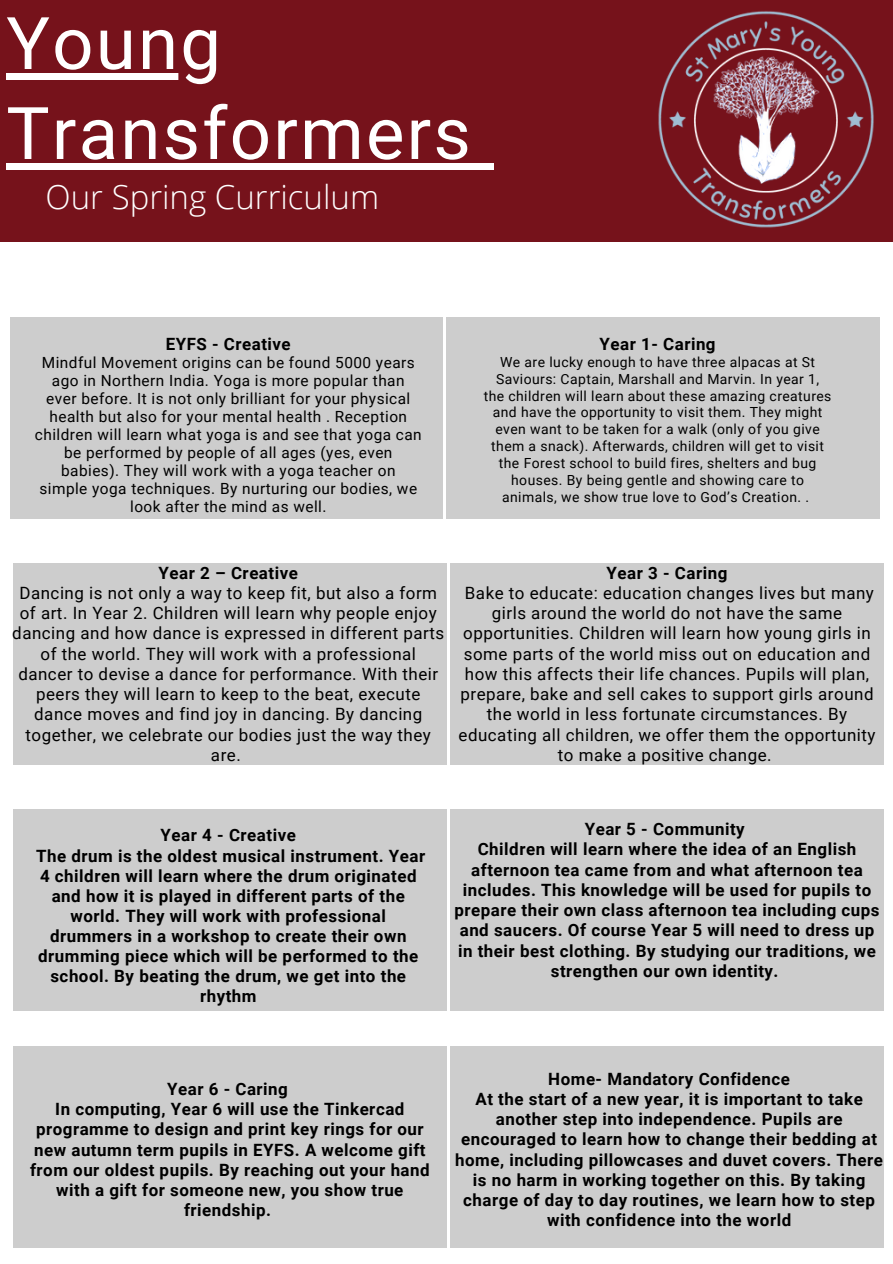
<style>
.page{position:relative;width:893px;height:1264px;background:#fff}
.page>*{position:absolute;margin:0;border:0;box-sizing:border-box;transform-origin:0 0}
.t1{font:72.6px "Roboto";letter-spacing:.03em;color:#fff}
.t2{font:60.6px "Roboto";color:#fefefe}
.t3{font:300 33px "Open Sans";color:#fff}
.t4{font:700 16.95px/20.2px "Roboto";letter-spacing:.03em;color:#000;text-align:center}
.t5{font:16.95px/20.2px "Roboto";letter-spacing:.03em;color:#000;text-align:center}
.t6{font:15.45px/18px "Roboto";letter-spacing:.03em;color:#000;text-align:center}
.t7{font:13.95px/16.8px "Roboto";letter-spacing:.03em;color:#000;text-align:center}
.s1{font-size:72.6px;color:#fff}
</style>
<div class="page">
<div style="left:0;top:0;width:892px;height:241px;background:#76121b"></div>
<svg style="left:6px;top:73px;width:173px;height:7px"></svg>
<div style="left:6px;top:163px;width:467px;height:7px;background:#fff"></div>
<div style="left:473px;top:163px;width:20px;height:7px;background:#fff"></div>
<img style="left:658px;top:11px;width:216px;height:217px">
<div style="left:10px;top:317px;width:433px;height:202px;background:#cdcdcd"></div>
<div style="left:446px;top:317px;width:433px;height:202px;background:#cdcdcd"></div>
<div style="left:13px;top:809px;width:433px;height:202px;background:#cdcdcd"></div>
<div style="left:13px;top:1045px;width:433px;height:202px;background:#cdcdcd"></div>
<div style="left:13px;top:563px;width:433px;height:202px;background:#cdcdcd"></div>
<div style="left:450px;top:563px;width:433px;height:202px;background:#cdcdcd"></div>
<div style="left:450px;top:1045px;width:433px;height:202px;background:#cdcdcd"></div>
<div style="left:450px;top:809px;width:433px;height:202px;background:#cdcdcd"></div>
<h2 class="t2" style="left:6px;top:12px;width:415px"><span class="s1">Y</span>P<span class="s1">o</span>a<span class="s1">u</span>r e<span class="s1">n</span>n<span class="s1">g</span>t P r a y e r</h2>
<h1 class="t1" style="left:6px;top:92px;width:466px">Transformers</h1>
<h3 class="t3" style="left:46px;top:174px;width:335px">Our Spring Curriculum</h3>
<p class="t4" style="left:166px;top:334px;width:126px">EYFS - Creative</p>
<p class="t6" style="left:35px;top:353px;width:388px">Mindful Movement origins can be found 5000 years ago in Northern India. Yoga is more popular than ever before. It is not only brilliant for your physical health but also for your mental health . Reception children will learn what yoga is and see that yoga can be performed by people of all ages (yes, even babies). They will work with a yoga teacher on<br>simple yoga techniques. By nurturing our bodies, we look after the mind as well.</p>
<p class="t4" style="left:599px;top:334px;width:118px">Year 1- Caring</p>
<p class="t7" style="left:483px;top:353px;width:349px">We are lucky enough to have three alpacas at St Saviours: Captain, Marshall and Marvin. In year 1,<br>the children will learn about these amazing creatures and have the opportunity to visit them. They might even want to be taken for a walk (only of you give them a snack). Afterwards, children will get to visit the Forest school to build fires, shelters and bug houses. By being gentle and showing care to animals, we show true love to God’s Creation. .</p>
<p class="t4" style="left:158px;top:562px;width:141px">Year 2 – Creative</p>
<p class="t5" style="left:12px;top:583px;width:433px">Dancing is not only a way to keep fit, but also a form of art. In Year 2. Children will learn why people enjoy dancing and how dance is expressed in different parts of the world. They will work with a professional dancer to devise a dance for performance. With their peers they will learn to keep to the beat, execute dance moves and find joy in dancing. By dancing together, we celebrate our bodies just the way they are.</p>
<p class="t4" style="left:606px;top:562px;width:122px">Year 3 - Caring</p>
<p class="t5" style="left:458px;top:583px;width:418px">Bake to educate: education changes lives but many girls around the world do not have the same opportunities. Children will learn how young girls in some parts of the world miss out on education and how this affects their life chances. Pupils will plan, prepare, bake and sell cakes to support girls around the world in less fortunate circumstances. By educating all children, we offer them the opportunity to make a positive change.</p>
<p class="t4" style="left:36px;top:825px;width:390px">Year 4 - Creative<br>The drum is the oldest musical instrument. Year 4 children will learn where the drum originated and how it is played in different parts of the world. They will work with professional drummers in a workshop to create their own drumming piece which will be performed to the school. By beating the drum, we get into the rhythm</p>
<p class="t4" style="left:454px;top:819px;width:426px">Year 5 - Community<br>Children will learn where the idea of an English afternoon tea came from and what afternoon tea includes. This knowledge will be used for pupils to prepare their own class afternoon tea including cups and saucers. Of course Year 5 will need to dress up in their best clothing. By studying our traditions, we strengthen our own identity.</p>
<p class="t4" style="left:30px;top:1078px;width:401px">Year 6 - Caring<br>In computing, Year 6 will use the Tinkercad programme to design and print key rings for our new autumn term pupils in EYFS. A welcome gift from our oldest pupils. By reaching out your hand with a gift for someone new, you show true friendship.</p>
<p class="t4" style="left:455px;top:1068px;width:429px">Home- Mandatory Confidence<br>At the start of a new year, it is important to take another step into independence. Pupils are encouraged to learn how to change their bedding at home, including pillowcases and duvet covers. There is no harm in working together on this. By taking charge of day to day routines, we learn how to step with confidence into the world</p>
</div>
